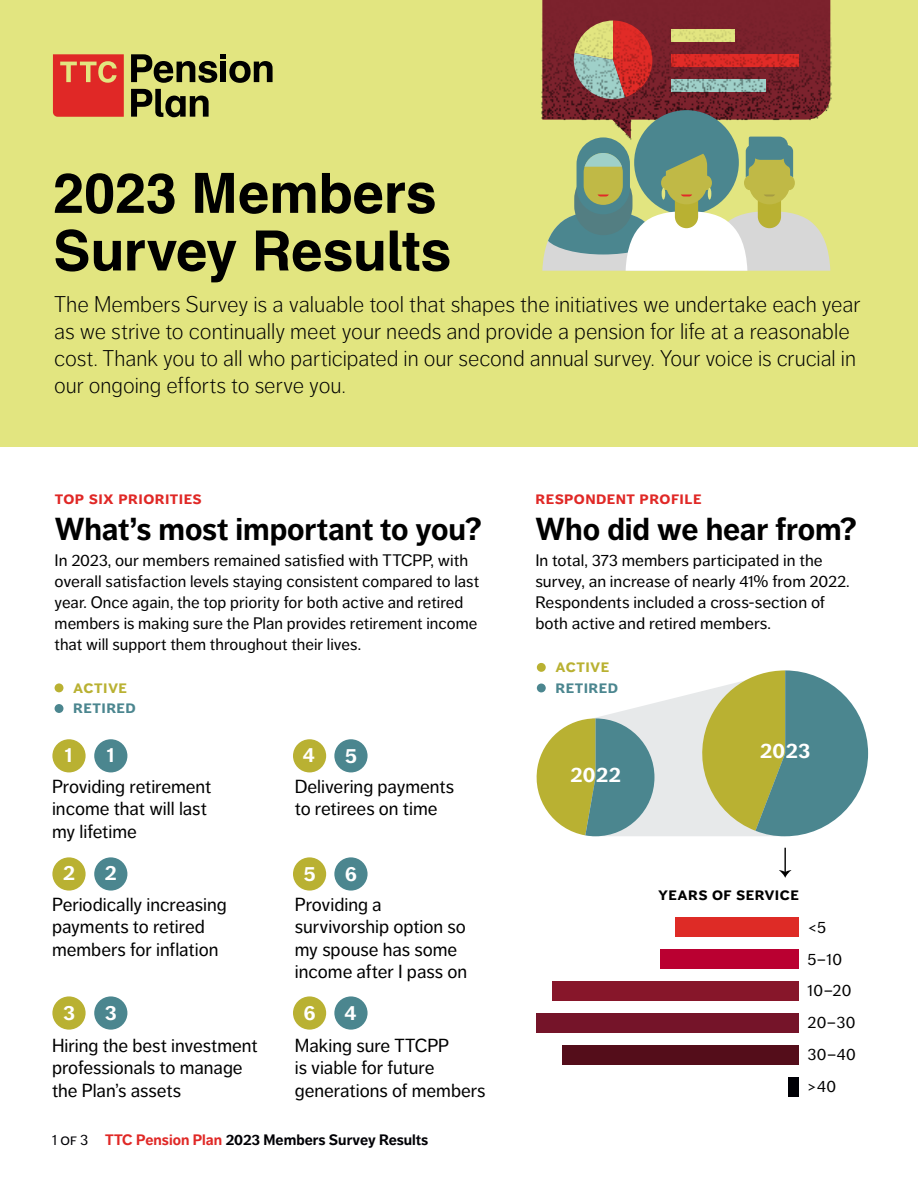
<style>
.page{position:relative;width:918px;height:1188px;background:#fff}
.page>*{position:absolute;margin:0;border:0;box-sizing:border-box;transform-origin:0 0}
.t1{font:700 55.5px/57.6px "Schulbuch Nord OT";letter-spacing:-.01em;color:#000}
.t2{font:700 31.5px "Dagny Pro";color:#000}
.t3{font:300 22.5px/27px "Dagny Pro";color:#000}
.t4{font:700 21px "Dagny Pro";letter-spacing:.025em;color:#fff}
.t5{font:700 20.7px "Dagny Pro";color:#fff}
.t6{font:18.75px/22.5px "Dagny Pro";color:#000}
.t7{font:16.5px/21px "Dagny Pro";letter-spacing:.005em;color:#000}
.t8{font:700 16.5px "Dagny Pro";letter-spacing:.025em;color:#e02826}
.t9{font:16.5px/32px "Dagny Pro";letter-spacing:.025em;color:#000}
.t10{font:700 16.5px "Dagny Pro";letter-spacing:.025em;color:#4b868f}
.t11{font:700 16.5px "Dagny Pro";letter-spacing:.025em;color:#000}
.t12{font:700 16.5px "Dagny Pro";letter-spacing:.025em;color:#b9b132}
.t13{font:700 15px "Dagny Pro";color:#000005}
.s1{font-weight:400}
.s2{color:#e02826}
</style>
<div class="page">
<div style="left:0;top:0;width:918px;height:446px;background:#e2e580"></div>
<svg style="left:131px;top:54px;width:142px;height:29px"></svg>
<svg style="left:131px;top:89px;width:78px;height:28px"></svg>
<svg style="left:53px;top:54px;width:71px;height:63px;background:#e03d30"></svg>
<div style="left:52px;top:739px;width:34px;height:33px;background:#b9b132;border-radius:50%"></div>
<div style="left:94px;top:739px;width:33px;height:33px;background:#4b868f;border-radius:50%"></div>
<div style="left:52px;top:996px;width:34px;height:34px;background:#b9b132;border-radius:50%"></div>
<div style="left:94px;top:996px;width:33px;height:34px;background:#4b868f;border-radius:50%"></div>
<div style="left:52px;top:857px;width:34px;height:34px;background:#b9b132;border-radius:50%"></div>
<div style="left:94px;top:857px;width:33px;height:34px;background:#4b868f;border-radius:50%"></div>
<div style="left:293px;top:739px;width:33px;height:33px;background:#b9b132;border-radius:50%"></div>
<div style="left:334px;top:996px;width:34px;height:34px;background:#4b868f;border-radius:50%"></div>
<div style="left:293px;top:857px;width:33px;height:34px;background:#b9b132;border-radius:50%"></div>
<div style="left:334px;top:739px;width:34px;height:33px;background:#4b868f;border-radius:50%"></div>
<div style="left:334px;top:857px;width:34px;height:34px;background:#4b868f;border-radius:50%"></div>
<div style="left:293px;top:996px;width:33px;height:34px;background:#b9b132;border-radius:50%"></div>
<svg style="left:536px;top:670px;width:332px;height:166px"></svg>
<div style="left:537px;top:663px;width:9px;height:9px;background:#b9b132;border-radius:50%"></div>
<div style="left:537px;top:684px;width:9px;height:8px;background:#4b868f;border-radius:50%"></div>
<div style="left:55px;top:683px;width:8px;height:9px;background:#b9b132;border-radius:50%"></div>
<div style="left:55px;top:704px;width:8px;height:9px;background:#4b868f;border-radius:50%"></div>
<svg style="left:779px;top:848px;width:13px;height:30px"></svg>
<div style="left:789px;top:1078px;width:10px;height:19px;background:#000005"></div>
<div style="left:563px;top:1045px;width:236px;height:20px;background:#540d1a"></div>
<div style="left:537px;top:1013px;width:262px;height:20px;background:#751429"></div>
<div style="left:552px;top:981px;width:247px;height:20px;background:#87162a"></div>
<div style="left:660px;top:949px;width:139px;height:20px;background:#ba0031"></div>
<div style="left:676px;top:917px;width:123px;height:20px;background:#de2b26"></div>
<svg style="left:542px;top:0;width:288px;height:271px"></svg>
<h1 class="t1" style="left:53px;top:166px;width:400px">2023 Members<br>Survey Results</h1>
<p class="t3" style="left:54px;top:291px;width:808px">The Members Survey is a valuable tool that shapes the initiatives we undertake each year as we strive to continually meet your needs and provide a pension for life at a reasonable cost. Thank you to all who participated in our second annual survey. Your voice is crucial in our ongoing efforts to serve you.</p>
<p class="t8" style="left:55px;top:488px;width:149px">top six priorities</p>
<h2 class="t2" style="left:55px;top:510px;width:428px">What’s most important to you?</h2>
<p class="t7" style="left:55px;top:550px;width:426px">In 2023, our members remained satisfied with TTCPP, with overall satisfaction levels staying consistent compared to last year. Once again, the top priority for both active and retired members is making sure the Plan provides retirement income that will support them throughout their lives.</p>
<p class="t8" style="left:536px;top:488px;width:167px">respondent profile</p>
<h2 class="t2" style="left:536px;top:510px;width:323px">Who did we hear from?</h2>
<p class="t7" style="left:535px;top:550px;width:316px">In total, 373 members participated in the survey, an increase of nearly 41% from 2022.<br>Respondents included a cross-section of both active and retired members.</p>
<p class="t12" style="left:556px;top:657px;width:55px">active</p>
<p class="t12" style="left:73px;top:677px;width:55px">active</p>
<p class="t10" style="left:556px;top:677px;width:64px">retired</p>
<p class="t10" style="left:73px;top:698px;width:64px">retired</p>
<p class="t5" style="left:65px;top:743px;width:9px">1</p>
<p class="t5" style="left:107px;top:743px;width:9px">1</p>
<p class="t5" style="left:303px;top:743px;width:13px">4</p>
<p class="t5" style="left:345px;top:744px;width:13px">5</p>
<p class="t6" style="left:52px;top:775px;width:161px">Providing retirement income that will last my lifetime</p>
<p class="t6" style="left:295px;top:775px;width:161px">Delivering payments to retirees on time</p>
<p class="t5" style="left:63px;top:861px;width:13px">2</p>
<p class="t5" style="left:105px;top:861px;width:13px">2</p>
<p class="t5" style="left:304px;top:862px;width:13px">5</p>
<p class="t5" style="left:345px;top:861px;width:13px">6</p>
<p class="t6" style="left:52px;top:893px;width:176px">Periodically increasing payments to retired members for inflation</p>
<p class="t6" style="left:295px;top:893px;width:174px">Providing a survivorship option so my spouse has some income after I pass on</p>
<p class="t5" style="left:63px;top:1001px;width:13px">3</p>
<p class="t5" style="left:105px;top:1001px;width:13px">3</p>
<p class="t5" style="left:304px;top:1000px;width:13px">6</p>
<p class="t5" style="left:344px;top:1000px;width:13px">4</p>
<p class="t6" style="left:52px;top:1034px;width:207px">Hiring the best investment professionals to manage the Plan’s assets</p>
<p class="t6" style="left:295px;top:1034px;width:192px">Making sure TTCPP<br>is viable for future generations of members</p>
<p class="t13" style="left:52px;top:1131px;width:378px"><span class="s1">1 of 3</span> <span class="s2">TTC Pension Plan</span> 2023 Members Survey Results</p>
<p class="t4" style="left:570px;top:762px;width:52px">2022</p>
<p class="t4" style="left:760px;top:738px;width:52px">2023</p>
<p class="t11" style="left:658px;top:885px;width:142px">years of service</p>
<p class="t9" style="left:807px;top:911px;width:50px">&lt;5<br>5–10<br>10–20<br>20–30<br>30–40 &gt;40</p>
</div>
